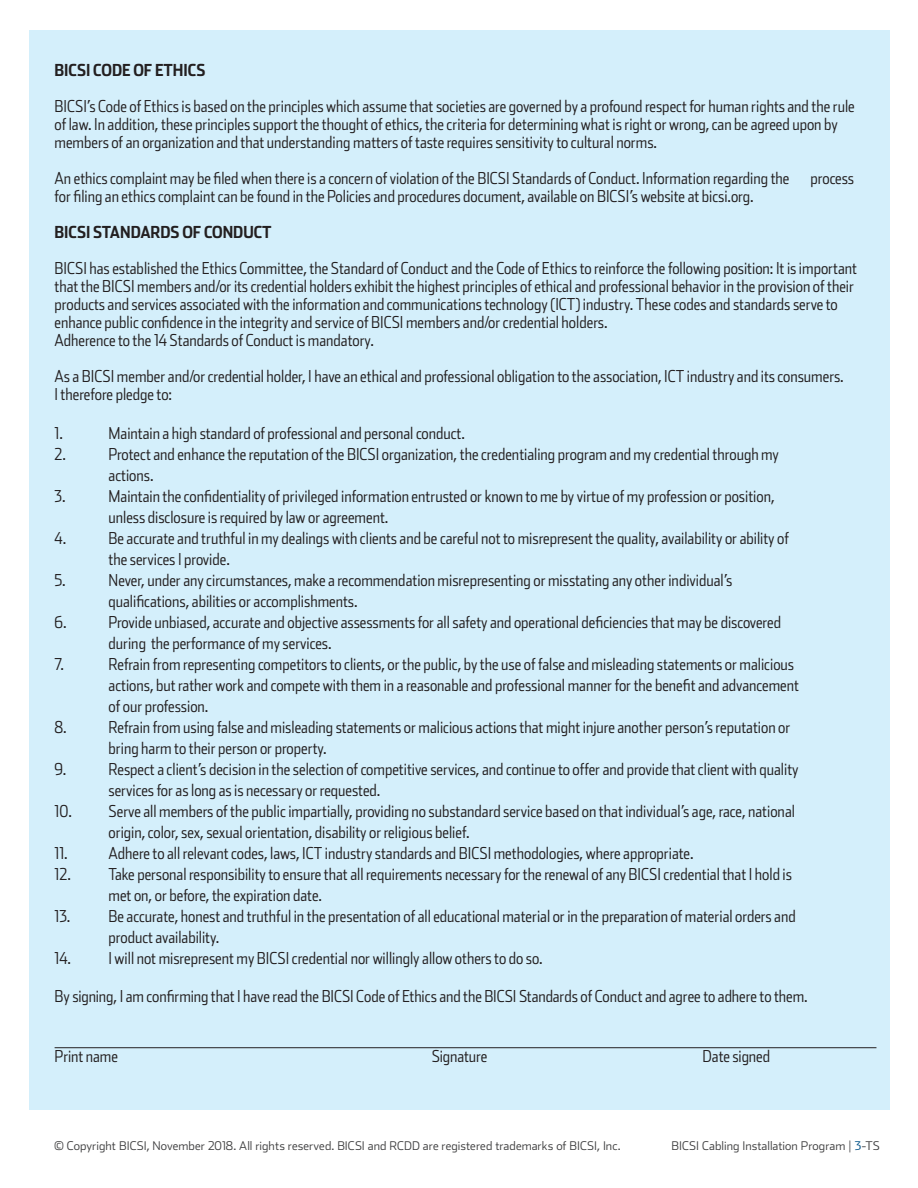
<style>
.page{position:relative;width:918px;height:1188px;background:#fff}
.page>*{position:absolute;margin:0;border:0;box-sizing:border-box;transform-origin:0 0}
.Body_Paragraph{font:300 16.5px/21px "Stainless Cond";color:#231f20}
.t1{font:700 16.5px "Stainless Cond";color:#231f20}
.Body_Paragraph_02{font:300 16.5px "Stainless Cond";letter-spacing:-.005em;color:#231f20}
.Fill_in_Box{font:300 12px "Stainless";letter-spacing:.005em;color:#3e3e3f}
.s1{font-family:"Stainless Cond";color:#005187}
.s2{font-family:"Stainless Cond"}
</style>
<div class="page">
<div style="left:29px;top:30px;width:860px;height:1080px;background:#d4effb"></div>
<hr style="left:55px;top:1047px;width:821px;height:1px;background:#231f20">
<p class="t1" style="left:55px;top:60px;width:152px">BICSI CODE OF ETHICS</p>
<p class="Body_Paragraph" style="left:55px;top:97px;width:802px;line-height:18px">BICSI’s Code of Ethics is based on the principles which assume that societies are governed by a profound respect for human rights and the rule of law. In addition, these principles support the thought of ethics, the criteria for determining what is right or wrong, can be agreed upon by members of an organization and that understanding matters of taste requires sensitivity to cultural norms.</p>
<p class="Body_Paragraph" style="left:55px;top:167px;width:736px">An ethics complaint may be filed when there is a concern of violation of the BICSI Standards of Conduct. Information regarding the</p>
<p class="Body_Paragraph" style="left:811px;top:167px;width:45px">process</p>
<p class="Body_Paragraph" style="left:55px;top:185px;width:701px">for filing an ethics complaint can be found in the Policies and procedures document, available on BICSI’s website at bicsi.org.</p>
<p class="t1" style="left:55px;top:222px;width:219px">BICSI STANDARDS OF CONDUCT</p>
<p class="Body_Paragraph" style="left:55px;top:259px;width:804px;line-height:18px">BICSI has established the Ethics Committee, the Standard of Conduct and the Code of Ethics to reinforce the following position: It is important that the BICSI members and/or its credential holders exhibit the highest principles of ethical and professional behavior in the provision of their products and services associated with the information and communications technology (ICT) industry. These codes and standards serve to enhance public confidence in the integrity and service of BICSI members and/or credential holders.</p>
<p class="Body_Paragraph" style="left:55px;top:329px;width:321px">Adherence to the 14 Standards of Conduct is mandatory.</p>
<p class="Body_Paragraph" style="left:55px;top:367px;width:791px;line-height:18px">As a BICSI member and/or credential holder, I have an ethical and professional obligation to the association, ICT industry and its consumers.<br>I therefore pledge to:</p>
<p class="Body_Paragraph" style="left:55px;top:422px;width:10px">1.</p>
<p class="Body_Paragraph" style="left:109px;top:422px;width:358px">Maintain a high standard of professional and personal conduct.</p>
<p class="Body_Paragraph" style="left:55px;top:443px;width:13px">2.</p>
<p class="Body_Paragraph" style="left:109px;top:443px;width:672px">Protect and enhance the reputation of the BICSI organization, the credentialing program and my credential through my actions.</p>
<p class="Body_Paragraph" style="left:55px;top:485px;width:13px">3.</p>
<p class="Body_Paragraph" style="left:109px;top:485px;width:668px">Maintain the confidentiality of privileged information entrusted or known to me by virtue of my profession or position, unless disclosure is required by law or agreement.</p>
<p class="Body_Paragraph" style="left:55px;top:527px;width:13px">4.</p>
<p class="Body_Paragraph" style="left:109px;top:527px;width:682px">Be accurate and truthful in my dealings with clients and be careful not to misrepresent the quality, availability or ability of the services I provide.</p>
<p class="Body_Paragraph" style="left:55px;top:569px;width:13px">5.</p>
<p class="Body_Paragraph" style="left:109px;top:569px;width:625px">Never, under any circumstances, make a recommendation misrepresenting or misstating any other individual’s qualifications, abilities or accomplishments.</p>
<p class="Body_Paragraph" style="left:55px;top:611px;width:14px">6.</p>
<p class="Body_Paragraph" style="left:109px;top:611px;width:674px">Provide unbiased, accurate and objective assessments for all safety and operational deficiencies that may be discovered during the performance of my services.</p>
<p class="Body_Paragraph" style="left:55px;top:653px;width:11px">7.</p>
<p class="Body_Paragraph" style="left:109px;top:653px;width:692px">Refrain from representing competitors to clients, or the public, by the use of false and misleading statements or malicious actions, but rather work and compete with them in a reasonable and professional manner for the benefit and advancement of our profession.</p>
<p class="Body_Paragraph" style="left:55px;top:716px;width:14px">8.</p>
<p class="Body_Paragraph" style="left:109px;top:716px;width:683px">Refrain from using false and misleading statements or malicious actions that might injure another person’s reputation or bring harm to their person or property.</p>
<p class="Body_Paragraph" style="left:55px;top:758px;width:13px">9.</p>
<p class="Body_Paragraph" style="left:109px;top:758px;width:691px">Respect a client’s decision in the selection of competitive services, and continue to offer and provide that client with quality services for as long as is necessary or requested.</p>
<p class="Body_Paragraph" style="left:109px;top:800px;width:688px;text-indent:-54px">10. Serve all members of the public impartially, providing no substandard service based on that individual’s age, race, national origin, color, sex, sexual orientation, disability or religious belief.</p>
<p class="Body_Paragraph" style="left:55px;top:842px;width:15px">11.</p>
<p class="Body_Paragraph" style="left:109px;top:842px;width:587px">Adhere to all relevant codes, laws, ICT industry standards and BICSI methodologies, where appropriate.</p>
<p class="Body_Paragraph" style="left:109px;top:863px;width:685px;text-indent:-54px">12. Take personal responsibility to ensure that all requirements necessary for the renewal of any BICSI credential that I hold is met on, or before, the expiration date.</p>
<p class="Body_Paragraph" style="left:109px;top:905px;width:689px;text-indent:-54px">13. Be accurate, honest and truthful in the presentation of all educational material or in the preparation of material orders and product availability.</p>
<p class="Body_Paragraph" style="left:55px;top:947px;width:490px">14. I will not misrepresent my BICSI credential nor willingly allow others to do so.</p>
<p class="Body_Paragraph" style="left:55px;top:985px;width:755px">By signing, I am confirming that I have read the BICSI Code of Ethics and the BICSI Standards of Conduct and agree to adhere to them.</p>
<p class="Body_Paragraph_02" style="left:55px;top:1047px;width:65px">Print name</p>
<p class="Body_Paragraph_02" style="left:432px;top:1047px;width:57px">Signature</p>
<p class="Body_Paragraph_02" style="left:703px;top:1047px;width:69px">Date signed</p>
<p class="Fill_in_Box" style="left:54px;top:1138px;width:568px">© Copyright BICSI, November 2018. All rights reserved. BICSI and RCDD are registered trademarks of BICSI, Inc.</p>
<p class="Fill_in_Box" style="left:672px;top:1138px;width:210px">BICSI Cabling Installation Program | <span class="s1">3</span><span class="s2">-TS</span></p>
</div>
